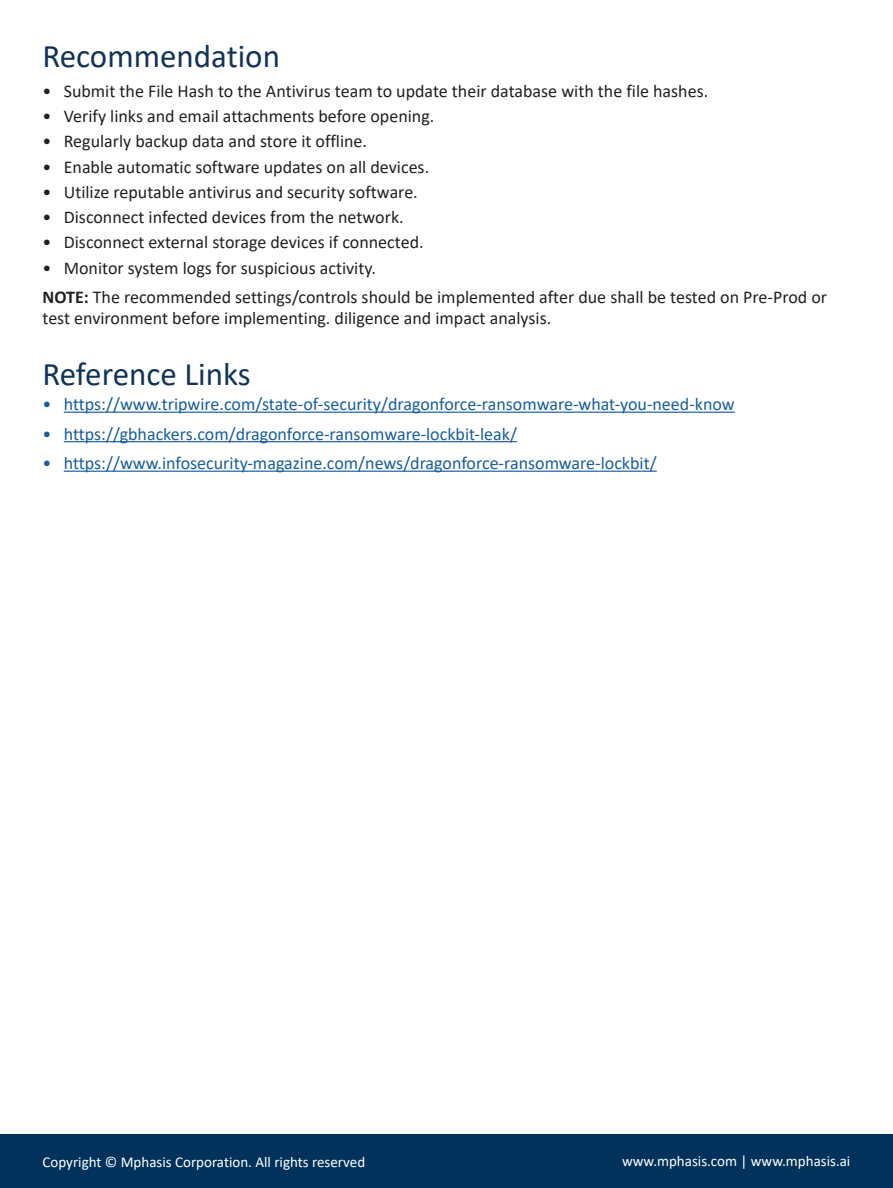
<style>
.page{position:relative;width:893px;height:1188px;background:#fff}
.page>*{position:absolute;margin:0;border:0;box-sizing:border-box;transform-origin:0 0}
.Heading{font:33px "Calibri";color:#113359}
.bullet_point{font:18px "Calibri";color:#231f20}
.Paragraph_Style_1{font:18px "Calibri";color:#175d9e}
.Paragraph_Style_1-2{font:18px/21px "Calibri";color:#231f20}
.Paragraph_Style_1-3{font:15px "Calibri";color:#fff}
.s1{font-weight:700}
</style>
<div class="page">
<hr style="left:64px;top:412px;width:671px;height:1px;background:#175d9e">
<hr style="left:64px;top:441px;width:453px;height:1px;background:#175d9e">
<hr style="left:64px;top:471px;width:593px;height:1px;background:#175d9e">
<div style="left:0;top:1134px;width:893px;height:54px;background:#00325b"></div>
<p class="Heading" style="left:43px;top:33px;width:239px">Recommendation</p>
<p class="bullet_point" style="left:43px;top:78px;width:667px">• Submit the File Hash to the Antivirus team to update their database with the file hashes.</p>
<p class="bullet_point" style="left:43px;top:104px;width:393px">• Verify links and email attachments before opening.</p>
<p class="bullet_point" style="left:43px;top:129px;width:326px">• Regularly backup data and store it offline.</p>
<p class="bullet_point" style="left:43px;top:154px;width:388px">• Enable automatic software updates on all devices.</p>
<p class="bullet_point" style="left:43px;top:179px;width:377px">• Utilize reputable antivirus and security software.</p>
<p class="bullet_point" style="left:43px;top:205px;width:363px">• Disconnect infected devices from the network.</p>
<p class="bullet_point" style="left:43px;top:230px;width:383px">• Disconnect external storage devices if connected.</p>
<p class="bullet_point" style="left:43px;top:255px;width:335px">• Monitor system logs for suspicious activity.</p>
<p class="Paragraph_Style_1-2" style="left:43px;top:286px;width:786px"><span class="s1">NOTE:</span> The recommended settings/controls should be implemented after due shall be tested on Pre-Prod or test environment before implementing. diligence and impact analysis.</p>
<p class="Heading" style="left:43px;top:351px;width:210px">Reference Links</p>
<p class="Paragraph_Style_1" style="left:43px;top:392px;width:694px">• https://www.tripwire.com/state-of-security/dragonforce-ransomware-what-you-need-know</p>
<p class="Paragraph_Style_1" style="left:43px;top:421px;width:476px">• https://gbhackers.com/dragonforce-ransomware-lockbit-leak/</p>
<p class="Paragraph_Style_1" style="left:43px;top:451px;width:616px">• https://www.infosecurity-magazine.com/news/dragonforce-ransomware-lockbit/</p>
<p class="Paragraph_Style_1-3" style="left:43px;top:1151px;width:324px">Copyright © Mphasis Corporation. All rights reserved</p>
<p class="Paragraph_Style_1-3" style="left:622px;top:1150px;width:230px">www.mphasis.com | www.mphasis.ai</p>
</div>
